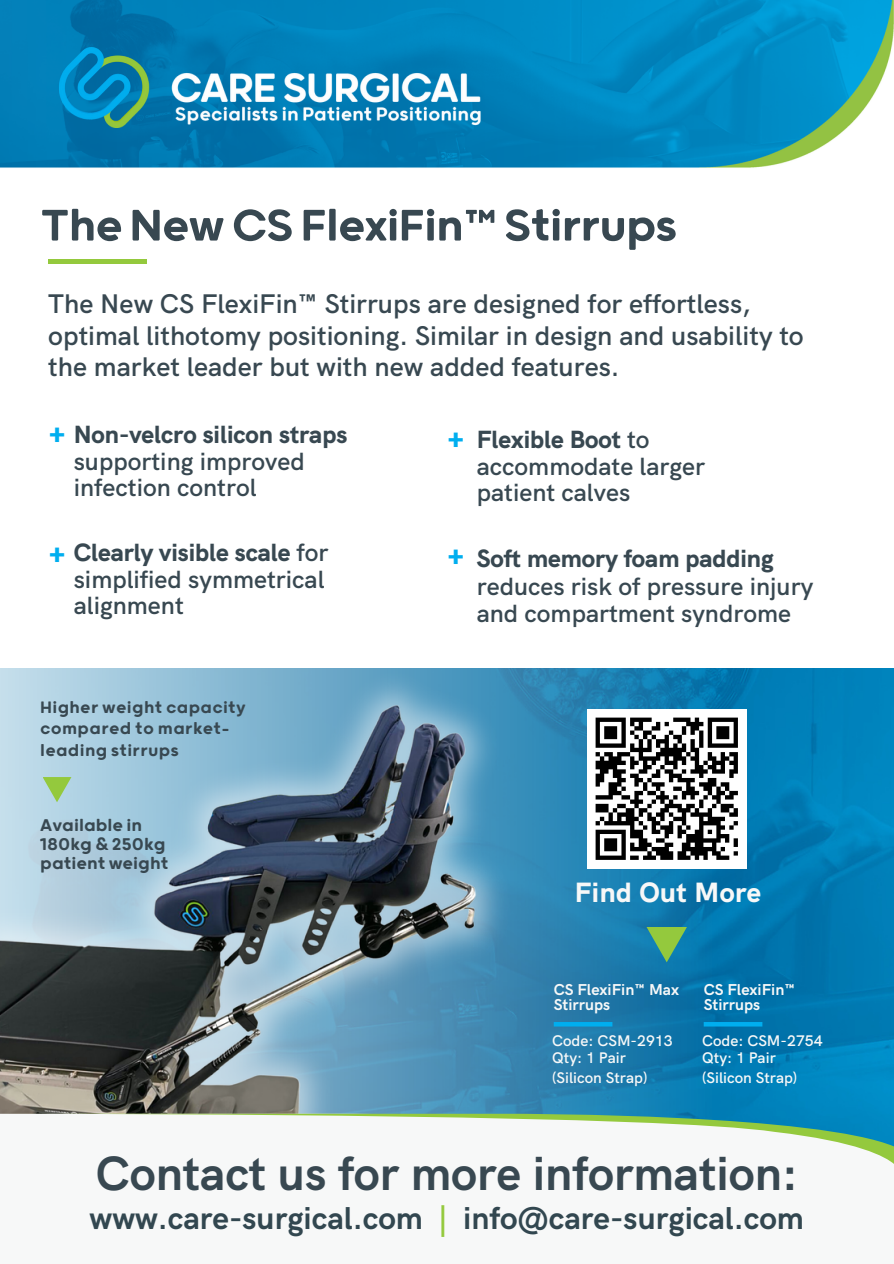
<style>
.page{position:relative;width:894px;height:1264px;background:#fff}
.page>*{position:absolute;margin:0;border:0;box-sizing:border-box;transform-origin:0 0}
.t1{font:500 52.95px "Grold Rounded";letter-spacing:-.02em;color:#384851}
.t2{font:700 47.55px "HK Grotesk";color:#384851}
.t3{font:700 31.8px "HK Grotesk";color:#324750}
.t4{font:700 30.15px "IBM Plex Sans";color:#00aeef}
.t5{font:800 27.75px "HK Grotesk";letter-spacing:.015em;color:#f7f8f8}
.t6{font:600 26.85px/31.5px "HK Grotesk";color:#384851}
.t7{font:600 24.75px/26.7px "HK Grotesk";color:#384851}
.t8{font:500 20.4px/19.2px "Grold Rounded";color:#384851}
.t9{font:500 19.95px/21.3px "Grold Rounded";letter-spacing:.015em;color:#384851}
.t10{font:700 15.9px/15.9px "HK Grotesk";color:#f7f8f8}
.t11{font:600 15.3px "HK Grotesk";color:#f7f8f8}
.s1{font-weight:800}
.s2{color:#94c93d}
</style>
<div class="page">
<img style="left:0;top:0;width:893px;height:168px">
<img style="left:59px;top:47px;width:422px;height:80px">
<img style="left:711px;top:668px;width:182px;height:445px">
<svg style="left:562px;top:668px;width:149px;height:445px;background:#187cae"></svg>
<img style="left:0;top:668px;width:562px;height:445px">
<svg style="left:0;top:1113px;width:893px;height:50px"></svg>
<hr style="left:553px;top:1022px;width:59px;height:4px;background:#00aeef">
<svg style="left:43px;top:777px;width:28px;height:25px"></svg>
<div style="left:48px;top:259px;width:99px;height:5px;background:#94c93d"></div>
<svg style="left:646px;top:926px;width:41px;height:36px"></svg>
<div style="left:586px;top:709px;width:160px;height:159px;background:#fff"></div>
<svg style="left:595px;top:717px;width:143px;height:143px"></svg>
<hr style="left:703px;top:1022px;width:59px;height:4px;background:#00aeef">
<p class="t1" style="left:40px;top:201px;width:638px">TheNewCSFlexiFin™Stirrups</p>
<p class="t6" style="left:48px;top:288px;width:756px">The New CS FlexiFin™ Stirrups are designed for effortless, optimal lithotomy positioning. Similar in design and usability to the market leader but with new added features.</p>
<p class="t4" style="left:48px;top:413px;width:20px">+</p>
<p class="t7" style="left:74px;top:421px;width:275px"><span class="s1">Non-velcro silicon straps </span>supporting improved infection control</p>
<p class="t4" style="left:446px;top:418px;width:20px">+</p>
<p class="t7" style="left:476px;top:426px;width:230px"><span class="s1">Flexible Boot</span> to accommodate larger patient calves</p>
<h6 class="t7" style="left:74px;top:539px;width:256px"><span class="s1">Clearly visible scale</span> for simplified symmetrical alignment</h6>
<h6 class="t7" style="left:476px;top:545px;width:338px;line-height:27.2px"><span class="s1">Soft memory foam padding </span>reduces risk of pressure injury and compartment syndrome</h6>
<p class="t4" style="left:48px;top:533px;width:20px">+</p>
<p class="t4" style="left:446px;top:535px;width:20px">+</p>
<h5 class="t9" style="left:40px;top:697px;width:207px">Higher weight capacity compared to market&shy;leading stirrups</h5>
<p class="t8" style="left:40px;top:816px;width:130px">Available in<br>180kg &amp; 250kg patient weight</p>
<h4 class="t5" style="left:574px;top:874px;width:187px">Find Out More</h4>
<h5 class="t10" style="left:553px;top:981px;width:127px">CS FlexiFin™ Max<br>Stirrups</h5>
<h5 class="t11" style="left:552px;top:1030px;width:122px">Code: CSM-2913</h5>
<p class="t11" style="left:552px;top:1047px;width:75px">Qty: 1 Pair</p>
<p class="t11" style="left:552px;top:1067px;width:97px">(Silicon Strap)</p>
<p class="t10" style="left:703px;top:981px;width:93px">CS FlexiFin™<br>Stirrups</p>
<p class="t11" style="left:702px;top:1030px;width:122px">Code: CSM-2754</p>
<p class="t11" style="left:702px;top:1047px;width:75px">Qty: 1 Pair</p>
<p class="t11" style="left:702px;top:1067px;width:97px">(Silicon Strap)</p>
<h5 class="t2" style="left:96px;top:1141px;width:703px">Contact us for more information:</h5>
<p class="t3" style="left:90px;top:1200px;width:360px">www.care-surgical.com <span class="s2">|</span></p>
<p class="t3" style="left:463px;top:1200px;width:342px">info@care-surgical.com</p>
</div>
